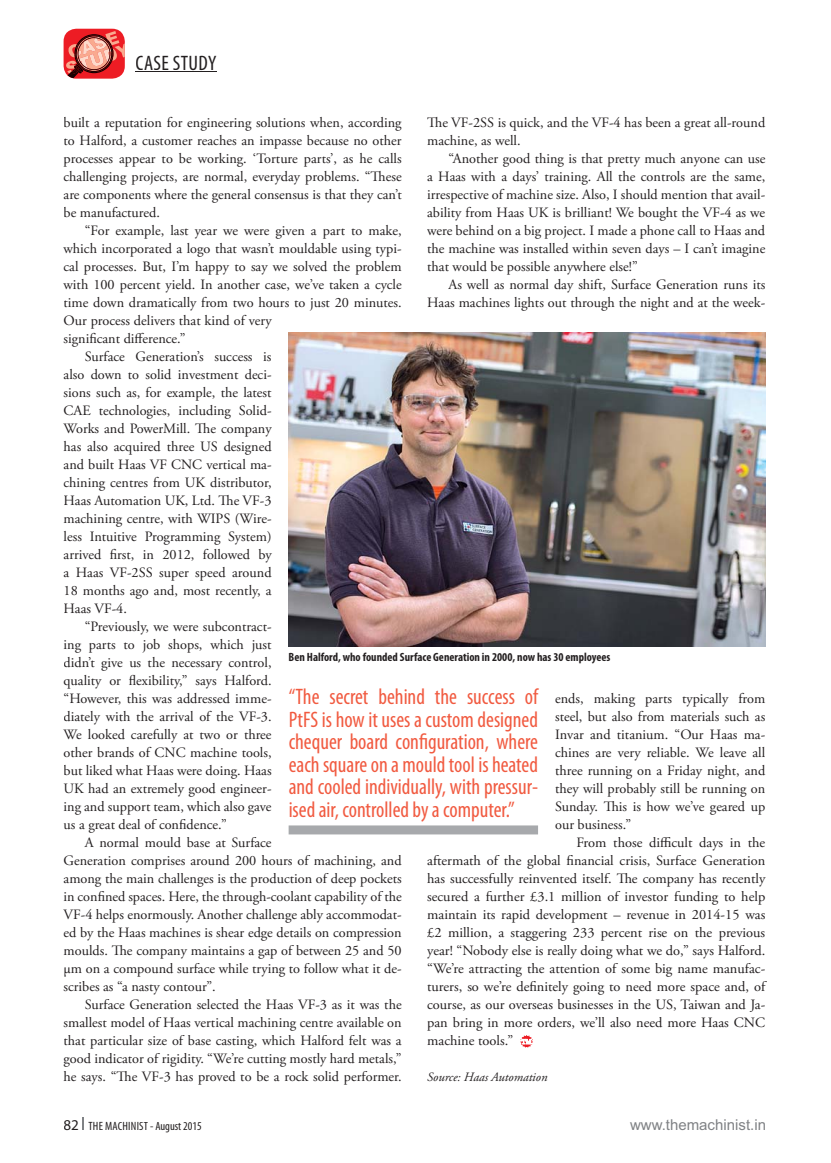
<style>
.page{position:relative;width:831px;height:1163px;background:#fff}
.page>*{position:absolute;margin:0;border:0;box-sizing:border-box;transform-origin:0 0}
.t1{font:condensed 22.5px/22.5px "Myriad Pro";color:#f15a40;text-align:justify;scale:.96 1}
.t2{font:condensed 21px "Myriad Pro";letter-spacing:.02em;color:#231f20}
.t3{font:15px "Arial";color:#808285}
.t4{font:14.25px/18px "Adobe Garamond Pro";color:#231f20;text-align:justify}
.t5{font:italic 12.75px "Adobe Garamond Pro";color:#231f20}
.t6{font:700 condensed 12px "Myriad Pro";color:#231f20}
.t7{font:condensed 12px "Myriad Pro";letter-spacing:.005em;color:#231f20}
.s1{font-stretch:normal;font-size:15px}
</style>
<div class="page">
<hr style="left:135px;top:71px;width:81px;height:1px;background:#231f20">
<div style="left:64px;top:29px;width:61px;height:50px;background:#ed1c24;border-radius:13px"></div>
<svg style="left:66px;top:31px;width:59px;height:47px"></svg>
<svg style="left:82px;top:1117px;width:2px;height:13px"></svg>
<svg style="left:520px;top:1035px;width:13px;height:12px"></svg>
<div style="left:289px;top:825px;width:249px;height:9px;background:#a7a9ac"></div>
<img style="left:289px;top:332px;width:476px;height:314px">
<h2 class="t2" style="left:136px;top:55px;width:82px">CASE STUDY</h2>
<p class="t4" style="left:64px;top:114px;width:340px">built a reputation for engineering solutions when, according to Halford, a customer reaches an impasse because no other processes appear to be working. ‘Torture parts’, as he calls challenging projects, are normal, everyday problems. “These are components where the general consensus is that they can’t be manufactured.</p>
<p class="t4" style="left:85px;top:222px;width:318px">“For example, last year we were given a part to make,</p>
<p class="t4" style="left:64px;top:240px;width:340px">which incorporated a logo that wasn’t mouldable using typi-</p>
<p class="t4" style="left:64px;top:258px;width:340px">cal processes. But, I’m happy to say we solved the problem</p>
<p class="t4" style="left:64px;top:276px;width:340px">with 100 percent yield. In another case, we’ve taken a cycle</p>
<p class="t4" style="left:64px;top:294px;width:340px">time down dramatically from two hours to just 20 minutes.</p>
<p class="t4" style="left:64px;top:312px;width:210px">Our process delivers that kind of very</p>
<p class="t4" style="left:64px;top:330px;width:124px">significant difference.”</p>
<p class="t4" style="left:85px;top:348px;width:188px">Surface Generation’s success is</p>
<p class="t4" style="left:64px;top:366px;width:209px">also down to solid investment deci-</p>
<p class="t4" style="left:64px;top:384px;width:209px">sions such as, for example, the latest</p>
<p class="t4" style="left:64px;top:402px;width:209px">CAE technologies, including Solid-</p>
<p class="t4" style="left:64px;top:420px;width:210px">Works and PowerMill. The company</p>
<p class="t4" style="left:64px;top:438px;width:209px">has also acquired three US designed</p>
<p class="t4" style="left:64px;top:456px;width:209px">and built Haas VF CNC vertical ma-</p>
<p class="t4" style="left:64px;top:474px;width:209px">chining centres from UK distributor,</p>
<p class="t4" style="left:64px;top:492px;width:210px">Haas Automation UK, Ltd. The VF-3</p>
<p class="t4" style="left:64px;top:510px;width:209px">machining centre, with WIPS (Wire-</p>
<p class="t4" style="left:64px;top:528px;width:210px">less Intuitive Programming System)</p>
<p class="t4" style="left:64px;top:546px;width:210px">arrived first, in 2012, followed by</p>
<p class="t4" style="left:64px;top:564px;width:209px">a Haas VF-2SS super speed around</p>
<p class="t4" style="left:64px;top:582px;width:209px">18 months ago and, most recently, a</p>
<p class="t4" style="left:64px;top:600px;width:65px">Haas VF-4.</p>
<p class="t4" style="left:85px;top:618px;width:188px">“Previously, we were subcontract-</p>
<p class="t4" style="left:64px;top:636px;width:209px">ing parts to job shops, which just</p>
<p class="t4" style="left:64px;top:654px;width:210px">didn’t give us the necessary control,</p>
<p class="t4" style="left:64px;top:672px;width:209px">quality or flexibility,” says Halford.</p>
<p class="t4" style="left:64px;top:690px;width:209px">“However, this was addressed imme-</p>
<p class="t4" style="left:64px;top:708px;width:210px">diately with the arrival of the VF-3.</p>
<p class="t4" style="left:64px;top:726px;width:209px">We looked carefully at two or three</p>
<p class="t4" style="left:64px;top:744px;width:210px">other brands of CNC machine tools,</p>
<p class="t4" style="left:64px;top:762px;width:210px">but liked what Haas were doing. Haas</p>
<p class="t4" style="left:64px;top:780px;width:209px">UK had an extremely good engineer-</p>
<p class="t4" style="left:64px;top:798px;width:210px">ing and support team, which also gave</p>
<p class="t4" style="left:64px;top:816px;width:165px">us a great deal of confidence.”</p>
<p class="t4" style="left:85px;top:834px;width:188px">A normal mould base at Surface</p>
<p class="t4" style="left:64px;top:852px;width:340px">Generation comprises around 200 hours of machining, and</p>
<p class="t4" style="left:64px;top:870px;width:340px">among the main challenges is the production of deep pockets</p>
<p class="t4" style="left:64px;top:888px;width:340px">in confined spaces. Here, the through-coolant capability of the</p>
<p class="t4" style="left:64px;top:906px;width:340px">VF-4 helps enormously. Another challenge ably accommodat-</p>
<p class="t4" style="left:64px;top:924px;width:340px">ed by the Haas machines is shear edge details on compression</p>
<p class="t4" style="left:64px;top:942px;width:340px">moulds. The company maintains a gap of between 25 and 50</p>
<p class="t4" style="left:64px;top:960px;width:340px">μm on a compound surface while trying to follow what it de-</p>
<p class="t4" style="left:64px;top:978px;width:154px">scribes as “a nasty contour”.</p>
<p class="t4" style="left:85px;top:996px;width:318px">Surface Generation selected the Haas VF-3 as it was the</p>
<p class="t4" style="left:64px;top:1014px;width:340px">smallest model of Haas vertical machining centre available on</p>
<p class="t4" style="left:64px;top:1032px;width:340px">that particular size of base casting, which Halford felt was a</p>
<p class="t4" style="left:64px;top:1050px;width:339px">good indicator of rigidity. “We’re cutting mostly hard metals,”</p>
<p class="t4" style="left:64px;top:1068px;width:340px">he says. “The VF-3 has proved to be a rock solid performer.</p>
<p class="t4" style="left:427px;top:114px;width:340px">The VF-2SS is quick, and the VF-4 has been a great all-round machine, as well.</p>
<p class="t4" style="left:427px;top:150px;width:340px;text-indent:21px">“Another good thing is that pretty much anyone can use a Haas with a days’ training. All the controls are the same, irrespective of machine size. Also, I should mention that avail&shy;ability from Haas UK is brilliant! We bought the VF-4 as we were behind on a big project. I made a phone call to Haas and the machine was installed within seven days – I can’t imagine that would be possible anywhere else!”</p>
<p class="t4" style="left:427px;top:276px;width:340px;text-align:right">As well as normal day shift, Surface Generation runs its<br>Haas machines lights out through the night and at the week-</p>
<p class="t6" style="left:289px;top:652px;width:323px">Ben Halford, who founded Surface Generation in 2000, now has 30 employees</p>
<h1 class="t1" style="left:289px;top:687px;width:261px">“The secret behind the success of PtFS is how it uses a custom designed chequer board configuration, where each square on a mould tool is heated and cooled individually, with pressur&shy;ised air, controlled by a computer.”</h1>
<p class="t4" style="left:555px;top:690px;width:212px">ends, making parts typically from steel, but also from materials such as Invar and titanium. “Our Haas ma&shy;chines are very reliable. We leave all three running on a Friday night, and they will probably still be running on Sunday. This is how we’ve geared up our business.”</p>
<p class="t4" style="left:427px;top:834px;width:340px;text-indent:149px">From those difficult days in the aftermath of the global financial crisis, Surface Generation has successfully reinvented itself. The company has recently secured a further £3.1 million of investor funding to help maintain its rapid development – revenue in 2014-15 was £2 million, a staggering 233 percent rise on the previous year! “Nobody else is really doing what we do,” says Halford. “We’re attracting the attention of some big name manufac&shy;turers, so we’re definitely going to need more space and, of course, as our overseas businesses in the US, Taiwan and Ja&shy;pan bring in more orders, we’ll also need more Haas CNC machine tools.”</p>
<p class="t5" style="left:427px;top:1072px;width:122px">Source: Haas Automation</p>
<p class="t7" style="left:64px;top:1121px;width:140px"><span class="s1">82</span> THE MACHINIST - August 2015</p>
<p class="t3" style="left:630px;top:1119px;width:137px">www.themachinist.in</p>
</div>
